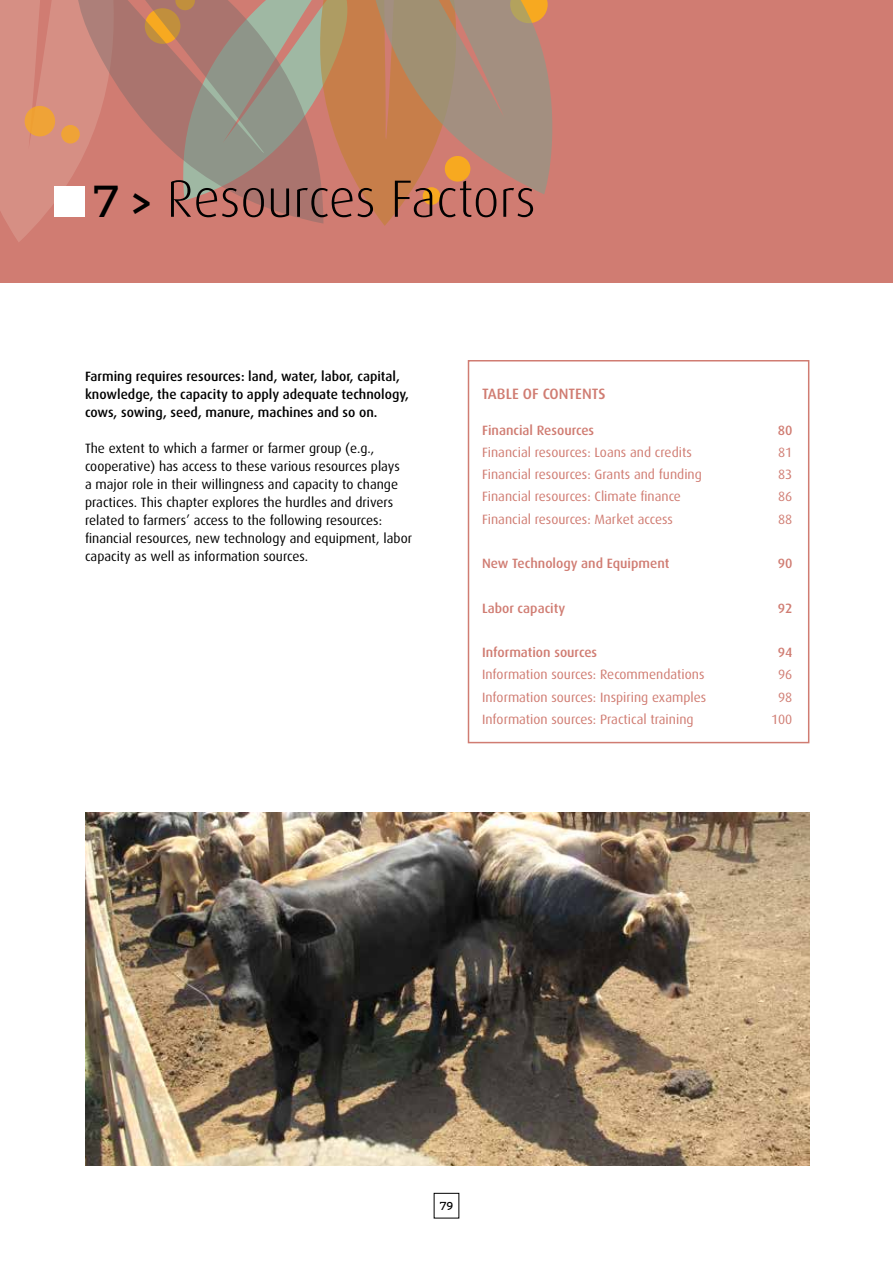
<style>
.page{position:relative;width:893px;height:1263px;background:#fff}
.page>*{position:absolute;margin:0;border:0;box-sizing:border-box;transform-origin:0 0}
.t1{font:300 52.5px "Dax";color:#000}
.t2{font:500 15px "Dax";color:#d07c72}
.t3{font:13.5px/18px "Dax";color:#000}
.t4{font:13.5px "Dax";color:#d07c72}
.t5{font:500 13.5px/18px "Dax";color:#000}
.t6{font:500 13.5px "Dax";color:#d07c72}
.t7{font:600 11.25px "Neue Sans";color:#000}
.s1{font-family:"Neue Sans";font-weight:600;font-size:43.5px}
</style>
<div class="page">
<div style="left:0;top:0;width:893px;height:283px;background:#d07c72"></div>
<svg style="left:0;top:0;width:69px;height:242px;background:#d58c81"></svg>
<div style="left:25px;top:106px;width:30px;height:30px;background:#efa337;border-radius:50%"></div>
<svg style="left:61px;top:125px;width:19px;height:19px"></svg>
<svg style="left:69px;top:0;width:106px;height:217px"></svg>
<svg style="left:175px;top:0;width:378px;height:226px"></svg>
<div style="left:54px;top:186px;width:30px;height:31px;background:#fff"></div>
<div style="left:468px;top:360px;width:341px;height:383px;border:2px solid #d07c72"></div>
<img style="left:85px;top:813px;width:724px;height:352px">
<h1 class="t1" style="left:93px;top:170px;width:444px"><span class="s1">7 &gt;</span> Resources Factors</h1>
<p class="t5" style="left:85px;top:367px;width:325px">Farming requires resources: land, water, labor, capital, knowledge, the capacity to apply adequate technology, cows, sowing, seed, manure, machines and so on.</p>
<p class="t3" style="left:85px;top:439px;width:329px">The extent to which a farmer or farmer group (e.g., cooperative) has access to these various resources plays<br>a major role in their willingness and capacity to change practices. This chapter explores the hurdles and drivers related to farmers’ access to the following resources: financial resources, new technology and equipment, labor capacity as well as information sources.</p>
<p class="t2" style="left:482px;top:385px;width:125px">TABLE OF CONTENTS</p>
<p class="t6" style="left:482px;top:422px;width:114px">Financial Resources</p>
<p class="t6" style="left:778px;top:422px;width:16px">80</p>
<p class="t4" style="left:482px;top:445px;width:211px">Financial resources: Loans and credits</p>
<p class="t4" style="left:778px;top:445px;width:16px">81</p>
<p class="t4" style="left:482px;top:467px;width:221px">Financial resources: Grants and funding</p>
<p class="t4" style="left:778px;top:467px;width:16px">83</p>
<p class="t4" style="left:482px;top:489px;width:201px">Financial resources: Climate finance</p>
<p class="t4" style="left:778px;top:489px;width:16px">86</p>
<p class="t4" style="left:482px;top:511px;width:192px">Financial resources: Market access</p>
<p class="t4" style="left:778px;top:511px;width:16px">88</p>
<p class="t6" style="left:482px;top:556px;width:189px">New Technology and Equipment</p>
<p class="t6" style="left:778px;top:556px;width:16px">90</p>
<p class="t6" style="left:482px;top:600px;width:85px">Labor capacity</p>
<p class="t6" style="left:778px;top:600px;width:16px">92</p>
<p class="t6" style="left:482px;top:645px;width:117px">Information sources</p>
<p class="t6" style="left:778px;top:645px;width:16px">94</p>
<p class="t4" style="left:482px;top:667px;width:224px">Information sources: Recommendations</p>
<p class="t4" style="left:778px;top:667px;width:16px">96</p>
<p class="t4" style="left:482px;top:689px;width:226px">Information sources: Inspiring examples</p>
<p class="t4" style="left:778px;top:689px;width:16px">98</p>
<p class="t4" style="left:482px;top:712px;width:213px">Information sources: Practical training</p>
<p class="t4" style="left:771px;top:712px;width:23px">100</p>
<p class="t7" style="left:440px;top:1199px;width:15px">79</p>
</div>
